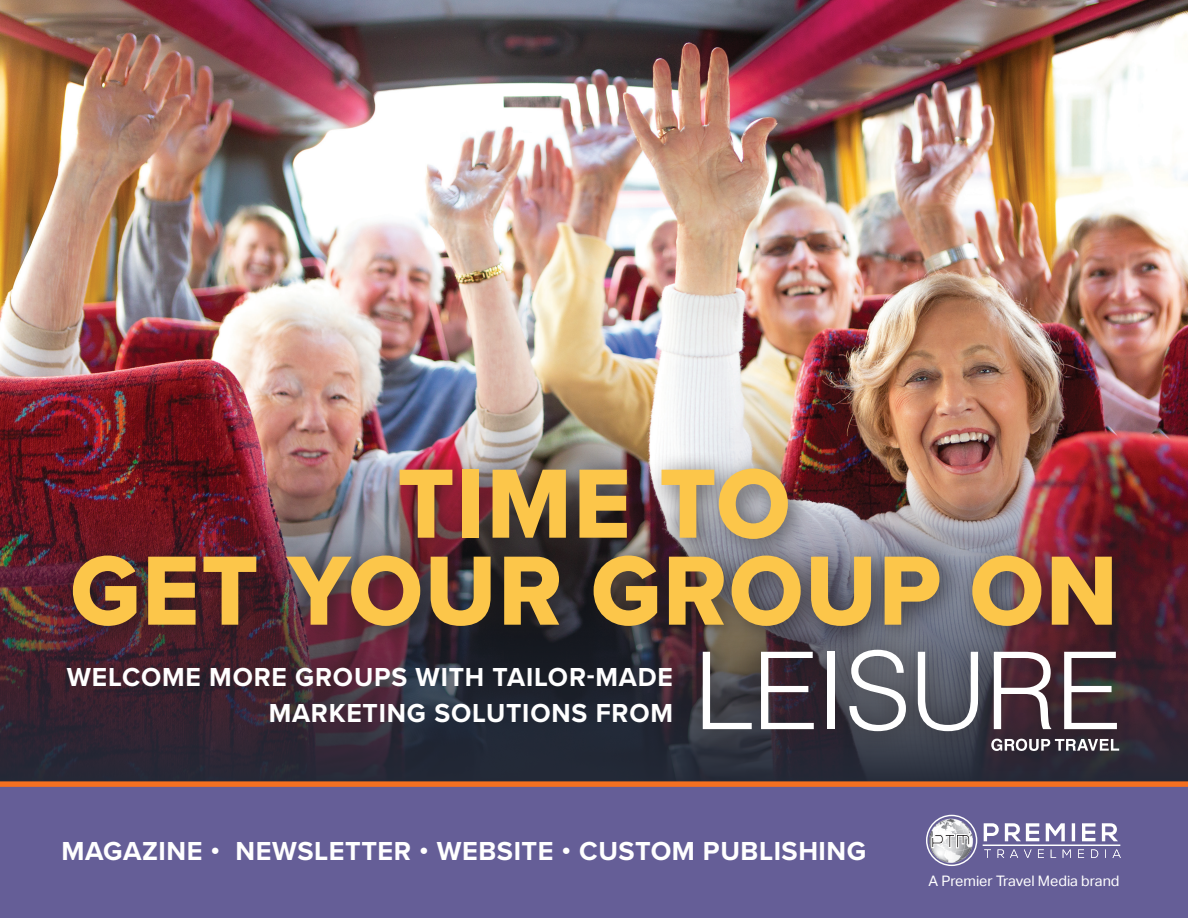
<style>
.page{position:relative;width:1188px;height:918px;background:#fff}
.page>*{position:absolute;margin:0;border:0;box-sizing:border-box;transform-origin:0 0}
.t1{font:102px "Proxima Nova Extrabld";letter-spacing:.02em;color:#fcc64a;scale:.95 1}
.t2{font:700 27px/36px "Proxima Nova";letter-spacing:.025em;color:#fff;text-align:right}
.t3{font:14.55px "Aktiv Grotesk";color:#fff}
</style>
<div class="page">
<img style="left:0;top:0;width:1188px;height:478px">
<div style="left:0;top:787px;width:1188px;height:131px;background:#655e97"></div>
<img style="left:984px;top:849px;width:72px;height:9px">
<img style="left:1063px;top:849px;width:58px;height:9px">
<div style="left:983px;top:845px;width:137px;height:1px;border:1px solid #fff"></div>
<img style="left:927px;top:815px;width:51px;height:49px">
<svg style="left:931px;top:834px;width:39px;height:14px"></svg>
<svg style="left:984px;top:823px;width:134px;height:18px"></svg>
<svg style="left:0;top:478px;width:1188px;height:303px;background:#342531"></svg>
<div style="left:55px;top:451px;width:1084px;height:202px;background:#231f20;opacity:.75"></div>
<div style="left:0;top:781px;width:1188px;height:6px;background:#f37021"></div>
<div style="left:680px;top:628px;width:459px;height:145px;background:#231f20;opacity:.75"></div>
<svg style="left:703px;top:652px;width:49px;height:77px"></svg>
<svg style="left:761px;top:652px;width:53px;height:77px"></svg>
<div style="left:828px;top:652px;width:7px;height:77px;background:#fff"></div>
<svg style="left:849px;top:650px;width:57px;height:81px"></svg>
<svg style="left:918px;top:652px;width:60px;height:79px"></svg>
<svg style="left:994px;top:652px;width:57px;height:77px"></svg>
<svg style="left:1064px;top:652px;width:53px;height:77px"></svg>
<svg style="left:991px;top:739px;width:128px;height:12px"></svg>
<p class="t1" style="left:397px;top:428px;width:415px">TIME TO</p>
<p class="t1" style="left:70px;top:515px;width:1104px">GET YOUR GROUP ON</p>
<p class="t2" style="left:67px;top:658px;width:608px">WELCOME MORE GROUPS WITH TAILOR-MADE<br>MARKETING SOLUTIONS FROM</p>
<p class="t2" style="left:62px;top:833px;width:806px">MAGAZINE • NEWSLETTER • WEBSITE • CUSTOM PUBLISHING</p>
<p class="t3" style="left:929px;top:872px;width:193px">A Premier Travel Media brand</p>
</div>
